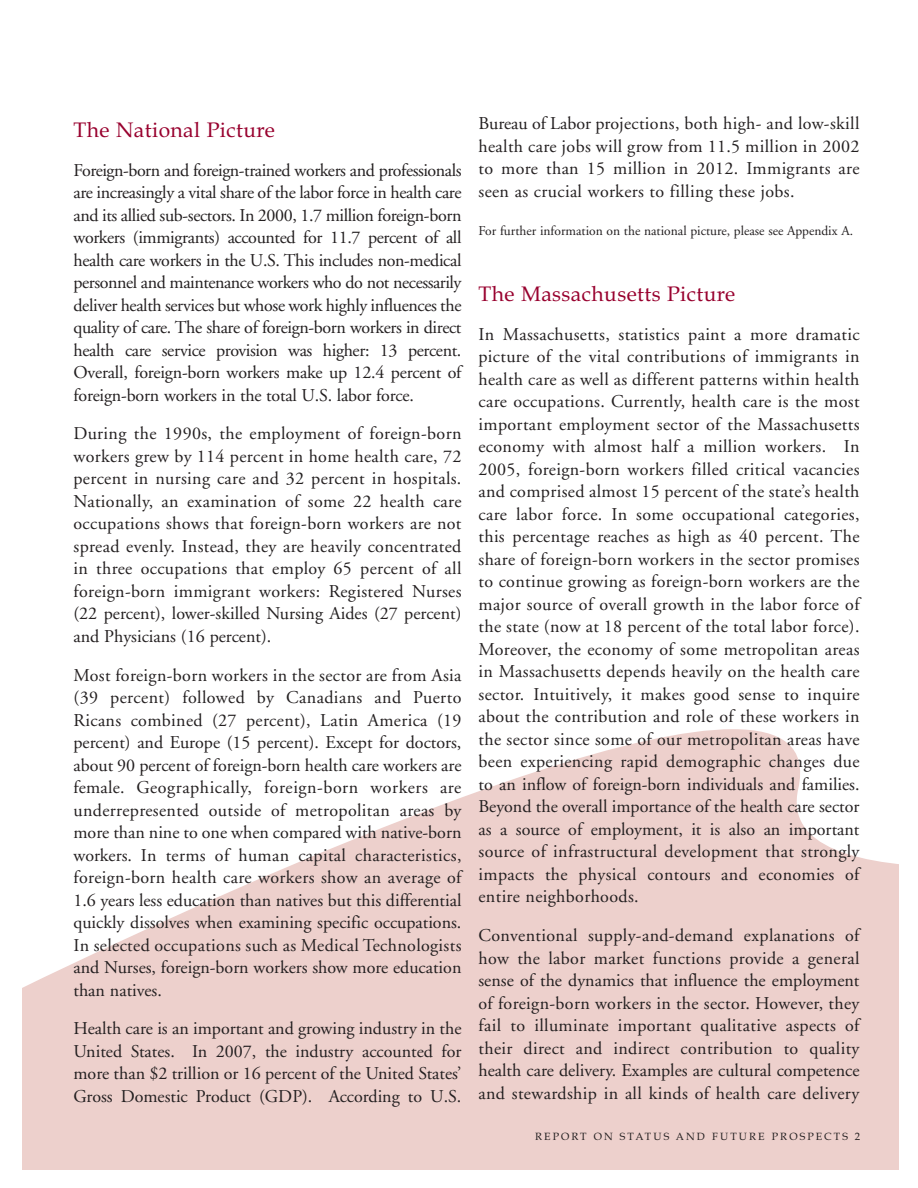
<style>
.page{position:relative;width:918px;height:1188px;background:#fff}
.page>*{position:absolute;margin:0;border:0;box-sizing:border-box;transform-origin:0 0}
.t1{font:21px "Book Antiqua";letter-spacing:.02em;color:#98002e}
.t2{font:18px/22.5px "Adobe Garamond";color:#231f20;text-align:justify}
.t3{font:13.5px "Adobe Garamond";color:#231f20}
.t4{font:10.5px "Book Antiqua";letter-spacing:.2em;color:#231f20}
</style>
<div class="page">
<svg style="left:22px;top:729px;width:876px;height:441px;fill:#edd0cc"></svg>
<p class="t1" style="left:74px;top:122px;width:203px">The National Picture</p>
<p class="t2" style="left:74px;top:160px;width:390px">Foreign-born and foreign-trained workers and professionals are increasingly a vital share of the labor force in health care and its allied sub-sectors. In 2000, 1.7 million foreign-born workers (immigrants) accounted for 11.7 percent of all health care workers in the U.S. This includes non-medical personnel and maintenance workers who do not necessarily deliver health services but whose work highly influences the quality of care. The share of foreign-born workers in direct health care service provision was higher: 13 percent.<br>Overall, foreign-born workers make up 12.4 percent of foreign-born workers in the total U.S. labor force.</p>
<p class="t2" style="left:74px;top:424px;width:389px">During the 1990s, the employment of foreign-born workers grew by 114 percent in home health care, 72 percent in nursing care and 32 percent in hospitals.<br>Nationally, an examination of some 22 health care occupations shows that foreign-born workers are not spread evenly. Instead, they are heavily concentrated in three occupations that employ 65 percent of all foreign-born immigrant workers: Registered Nurses (22 percent), lower-skilled Nursing Aides (27 percent) and Physicians (16 percent).</p>
<p class="t2" style="left:74px;top:665px;width:390px">Most foreign-born workers in the sector are from Asia (39 percent) followed by Canadians and Puerto Ricans combined (27 percent), Latin America (19 percent) and Europe (15 percent). Except for doctors, about 90 percent of foreign-born health care workers are female. Geographically, foreign-born workers are underrepresented outside of metropolitan areas by more than nine to one when compared with native-born workers. In terms of human capital characteristics, foreign-born health care workers show an average of 1.6 years less education than natives but this differential quickly dissolves when examining specific occupations.<br>In selected occupations such as Medical Technologists and Nurses, foreign-born workers show more education than natives.</p>
<p class="t2" style="left:74px;top:1019px;width:390px">Health care is an important and growing industry in the United States. In 2007, the industry accounted for more than $2 trillion or 16 percent of the United States’ Gross Domestic Product (GDP). According to U.S.</p>
<p class="t2" style="left:478px;top:114px;width:383px">Bureau of Labor projections, both high- and low-skill health care jobs will grow from 11.5 million in 2002 to more than 15 million in 2012. Immigrants are seen as crucial workers to filling these jobs.</p>
<p class="t3" style="left:478px;top:226px;width:376px">For further information on the national picture, please see Appendix A.</p>
<p class="t1" style="left:478px;top:286px;width:258px">The Massachusetts Picture</p>
<p class="t2" style="left:478px;top:325px;width:383px">In Massachusetts, statistics paint a more dramatic picture of the vital contributions of immigrants in health care as well as different patterns within health care occupations. Currently, health care is the most important employment sector of the Massachusetts economy with almost half a million workers. In 2005, foreign-born workers filled critical vacancies and comprised almost 15 percent of the state’s health care labor force. In some occupational categories, this percentage reaches as high as 40 percent. The share of foreign-born workers in the sector promises to continue growing as foreign-born workers are the major source of overall growth in the labor force of the state (now at 18 percent of the total labor force).<br>Moreover, the economy of some metropolitan areas in Massachusetts depends heavily on the health care sector. Intuitively, it makes good sense to inquire about the contribution and role of these workers in the sector since some of our metropolitan areas have been experiencing rapid demographic changes due to an inflow of foreign-born individuals and families.<br>Beyond the overall importance of the health care sector as a source of employment, it is also an important source of infrastructural development that strongly impacts the physical contours and economies of entire neighborhoods.</p>
<p class="t2" style="left:478px;top:926px;width:383px">Conventional supply-and-demand explanations of how the labor market functions provide a general sense of the dynamics that influence the employment of foreign-born workers in the sector. However, they fail to illuminate important qualitative aspects of their direct and indirect contribution to quality health care delivery. Examples are cultural competence and stewardship in all kinds of health care delivery</p>
<p class="t4" style="left:535px;top:1132px;width:327px">REPORT ON STATUS AND FUTURE PROSPECTS 2</p>
</div>
